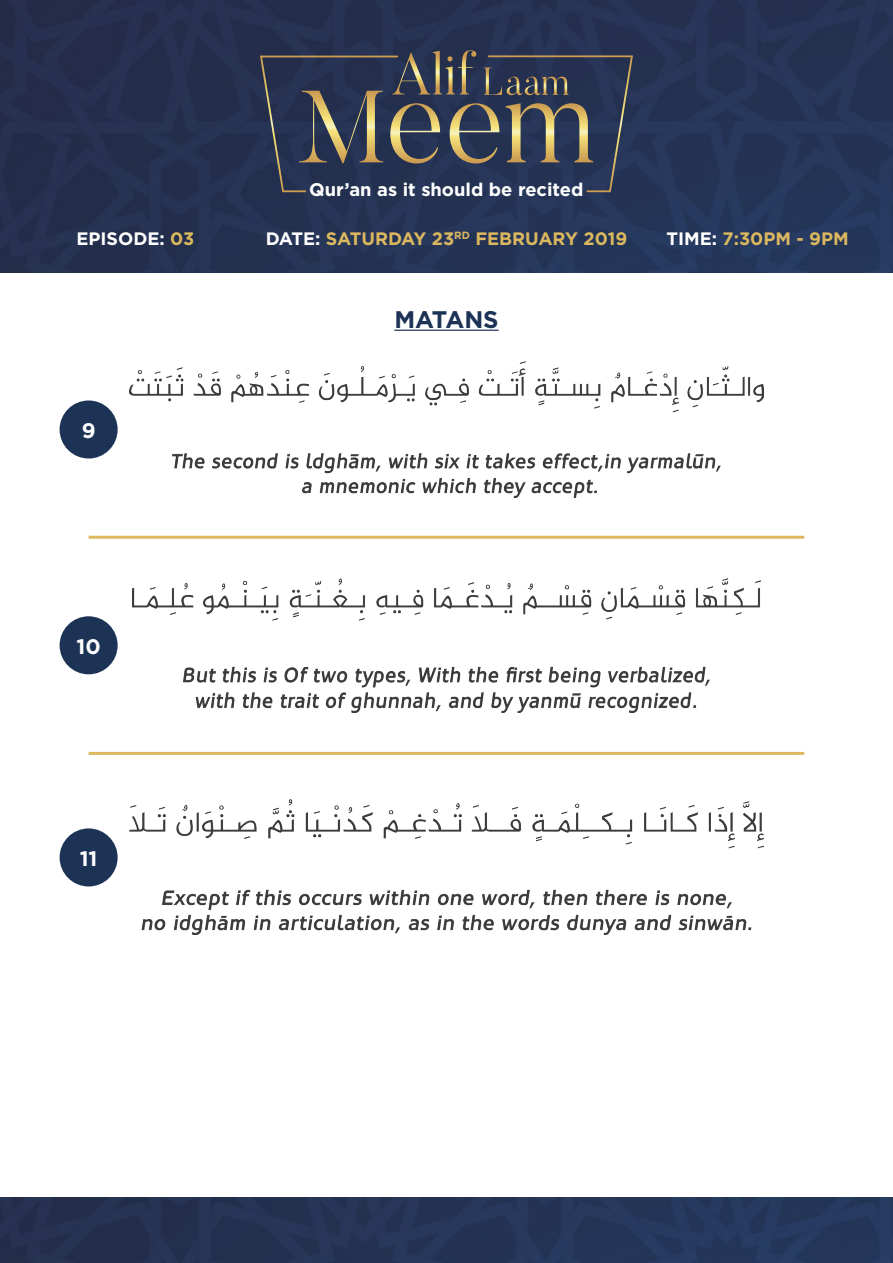
<style>
.page{position:relative;width:893px;height:1263px;background:#fff}
.page>*{position:absolute;margin:0;border:0;box-sizing:border-box;transform-origin:0 0}
.t1{font:700 24px "Gotham";color:#1d3355}
.t2{font:700 21px "Gotham";color:#fff}
.t3{font:700 18.3px "Gotham";color:#fff}
.t4{font:700 18px "Gotham";color:#dcb85f}
.t5{font:700 18px "Gotham";color:#fff}
.s1{color:#dcb85f}
.s2{color:#fff}
</style>
<div class="page">
<img style="left:0;top:0;width:893px;height:272px">
<img style="left:0;top:1197px;width:893px;height:66px">
<hr style="left:394px;top:330px;width:105px;height:1px;background:#1d3355">
<img style="left:129px;top:362px;width:635px;height:135px">
<img style="left:132px;top:578px;width:628px;height:134px">
<img style="left:129px;top:799px;width:635px;height:135px">
<div style="left:60px;top:400px;width:58px;height:58px;background:#1d3355;border-radius:50%"></div>
<div style="left:60px;top:616px;width:58px;height:58px;background:#1d3355;border-radius:50%"></div>
<div style="left:60px;top:828px;width:58px;height:58px;background:#1d3355;border-radius:50%"></div>
<svg style="left:259px;top:50px;width:375px;height:143px"></svg>
<hr style="left:89px;top:536px;width:715px;height:3px;background:#dcb85f">
<hr style="left:89px;top:752px;width:715px;height:3px;background:#dcb85f">
<p class="t3" style="left:309px;top:178px;width:276px">Qur’an as it should be recited</p>
<p class="t5" style="left:76px;top:226px;width:119px">EPISODE: <span class="s1">03</span></p>
<p class="t4" style="left:266px;top:226px;width:363px"><span class="s2">DATE:</span> SATURDAY 23<sup>RD</sup> FEBRUARY 2019</p>
<p class="t4" style="left:666px;top:226px;width:184px"><span class="s2">TIME:</span> 7:30PM - 9PM</p>
<p class="t2" style="left:82px;top:416px;width:15px">9</p>
<p class="t2" style="left:77px;top:632px;width:26px">10</p>
<p class="t2" style="left:80px;top:844px;width:19px">11</p>
<p class="t1" style="left:394px;top:303px;width:106px">MATANS</p>
</div>
